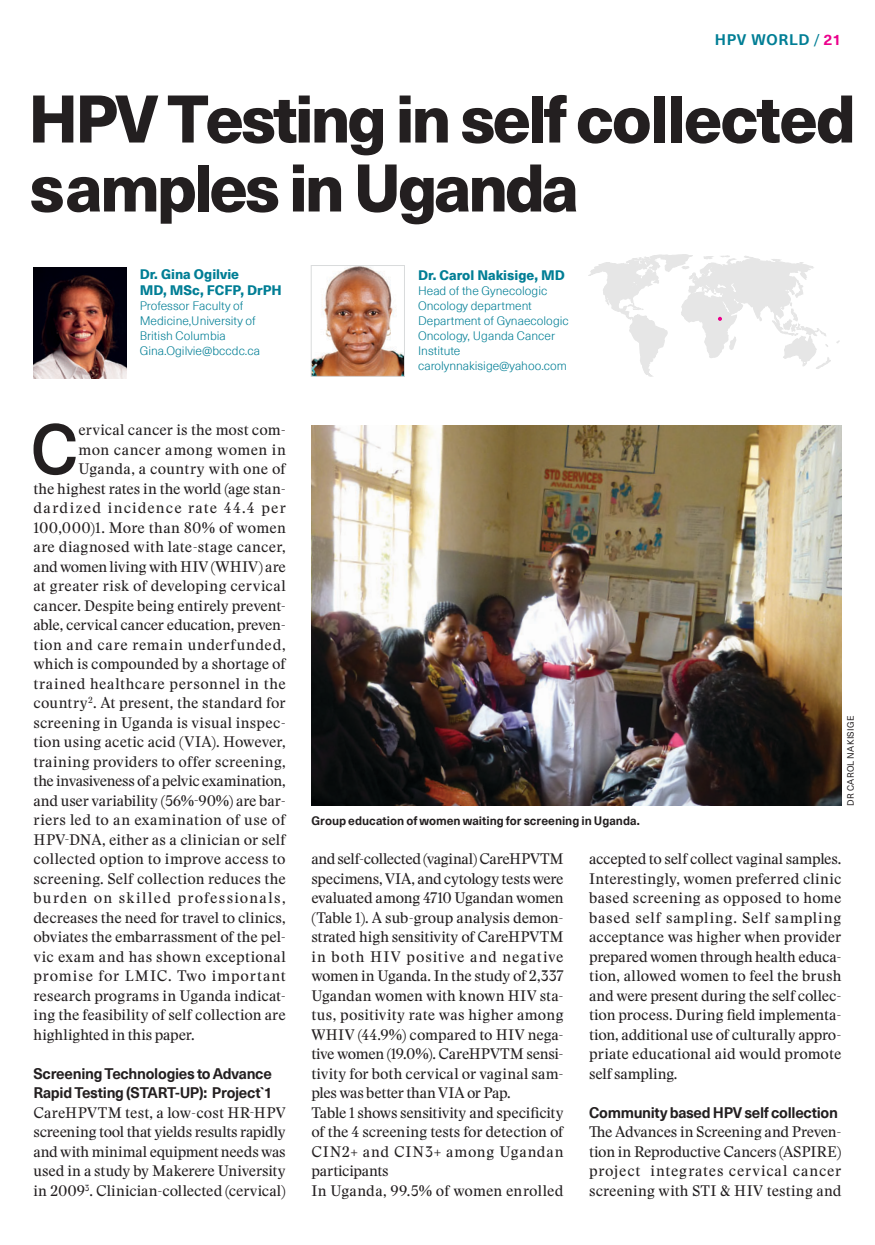
<style>
.page{position:relative;width:875px;height:1245px;background:#fff}
.page>*{position:absolute;margin:0;border:0;box-sizing:border-box;transform-origin:0 0}
.HPV_text_normal{font:500 69.75px "Neue Haas Unica Pro";color:#231f20}
.Titol_Article{font:800 66px/69px "Neue Haas Unica Pro";letter-spacing:-.05em;color:#231f20}
.HPV_text_normal-2{font:15px/19.5px "Stanley";letter-spacing:.01em;color:#231f20;text-align:justify}
.HPV_text_normal-3{font:15px "Stanley";letter-spacing:-.01em;color:#231f20}
.HPV_text_normal-4{font:700 15px/19.5px "Neue Haas Unica Pro";letter-spacing:-.02em;color:#231f20}
.HPV_text_normal-5{font:15px "Stanley";letter-spacing:.045em;color:#231f20}
.HPV_text_normal-6{font:15px "Stanley";letter-spacing:-.025em;color:#231f20}
.HPV_text_normal-7{font:15px "Stanley";letter-spacing:-.03em;color:#231f20}
.HPV_text_normal-8{font:15px "Stanley";letter-spacing:.04em;color:#231f20}
.HPV_text_normal-9{font:15px "Stanley";letter-spacing:-.02em;color:#231f20}
.HPV_text_normal-10{font:15px "Stanley";letter-spacing:.03em;color:#231f20}
.HPV_text_normal-11{font:15px "Stanley";letter-spacing:.075em;color:#231f20}
.HPV_text_normal-12{font:15px "Stanley";letter-spacing:.08em;color:#231f20}
.t1{font:700 15px "Neue Haas Unica Pro";letter-spacing:.05em;color:#007e95}
.Nombre_autor{font:800 13.5px "Neue Haas Unica Pro";color:#007e95}
.Cargo_autor{font:300 12px/15px "Neue Haas Unica Pro";color:#007e95}
.HPV_text_normal-13{font:700 12px "Neue Haas Unica Pro";color:#231f20}
.HPV_text_normal-14{font:9px "Neue Haas Unica Pro";letter-spacing:.035em;color:#231f20}
.s1{font-weight:400}
.s2{color:#ec008c}
</style>
<div class="page">
<img style="left:311px;top:425px;width:531px;height:381px">
<img style="left:34px;top:267px;width:93px;height:111px">
<img style="left:313px;top:267px;width:90px;height:108px">
<div style="left:311px;top:265px;width:94px;height:112px;border:1px solid #d9dbdc"></div>
<svg style="left:588px;top:254px;width:251px;height:122px"></svg>
<p class="t1" style="left:715px;top:30px;width:128px">HPV WORLD <span class="s1">/</span> <span class="s2">21</span></p>
<p class="Titol_Article" style="left:28px;top:85px;width:829px">HPV Testing in self collected samples in Uganda</p>
<p class="Nombre_autor" style="left:140px;top:265px;width:101px">Dr. Gina Ogilvie</p>
<p class="Nombre_autor" style="left:140px;top:282px;width:144px">MD, MSc, FCFP, DrPH</p>
<p class="Cargo_autor" style="left:140px;top:299px;width:117px">Professor Faculty of<br>Medicine,University of<br>British Columbia</p>
<p class="Cargo_autor" style="left:140px;top:344px;width:122px">Gina.Ogilvie@bccdc.ca</p>
<p class="HPV_text_normal" style="left:31px;top:407px;width:50px">C</p>
<p class="HPV_text_normal-2" style="left:78px;top:420px;width:209px">ervical cancer is the most com-</p>
<p class="HPV_text_normal-2" style="left:78px;top:440px;width:209px">mon cancer among women in</p>
<p class="HPV_text_normal-2" style="left:78px;top:459px;width:209px">Uganda, a country with one of</p>
<p class="HPV_text_normal-3" style="left:34px;top:478px;width:254px">the highest rates in the world (age stan-</p>
<p class="HPV_text_normal-12" style="left:34px;top:498px;width:254px">dardized incidence rate 44.4 per</p>
<p class="HPV_text_normal-2" style="left:34px;top:518px;width:254px">100,000)1. More than 80% of women</p>
<p class="HPV_text_normal-2" style="left:34px;top:537px;width:254px">are diagnosed with late-stage cancer,</p>
<p class="HPV_text_normal-9" style="left:34px;top:556px;width:254px">and women living with HIV (WHIV) are</p>
<p class="HPV_text_normal-2" style="left:34px;top:576px;width:254px">at greater risk of developing cervical</p>
<p class="HPV_text_normal-3" style="left:34px;top:595px;width:254px">cancer. Despite being entirely prevent-</p>
<p class="HPV_text_normal-6" style="left:34px;top:615px;width:254px">able, cervical cancer education, preven-</p>
<p class="HPV_text_normal-5" style="left:34px;top:634px;width:254px">tion and care remain underfunded,</p>
<p class="HPV_text_normal-3" style="left:34px;top:654px;width:254px">which is compounded by a shortage of</p>
<p class="HPV_text_normal-8" style="left:34px;top:673px;width:254px">trained healthcare personnel in the</p>
<p class="HPV_text_normal-2" style="left:34px;top:693px;width:254px">country<sup>2</sup>. At present, the standard for</p>
<p class="HPV_text_normal-2" style="left:34px;top:713px;width:254px">screening in Uganda is visual inspec-</p>
<p class="HPV_text_normal-2" style="left:34px;top:732px;width:254px">tion using acetic acid (VIA). However,</p>
<p class="HPV_text_normal-2" style="left:34px;top:752px;width:254px">training providers to offer screening,</p>
<p class="HPV_text_normal-7" style="left:34px;top:771px;width:254px">the invasiveness of a pelvic examination,</p>
<p class="HPV_text_normal-3" style="left:34px;top:790px;width:254px">and user variability (56%-90%) are bar-</p>
<p class="HPV_text_normal-10" style="left:34px;top:810px;width:254px">riers led to an examination of use of</p>
<p class="HPV_text_normal-2" style="left:34px;top:830px;width:254px">HPV-DNA , either as a clinician or self</p>
<p class="HPV_text_normal-2" style="left:34px;top:849px;width:254px">collected option to improve access to</p>
<p class="HPV_text_normal-2" style="left:34px;top:869px;width:254px">screening. Self collection reduces the</p>
<p class="HPV_text_normal-11" style="left:34px;top:888px;width:254px">burden on skilled professionals,</p>
<p class="HPV_text_normal-2" style="left:34px;top:908px;width:254px">decreases the need for travel to clinics,</p>
<p class="HPV_text_normal-2" style="left:34px;top:927px;width:254px">obviates the embarrassment of the pel-</p>
<p class="HPV_text_normal-2" style="left:34px;top:947px;width:254px">vic exam and has shown exceptional</p>
<p class="HPV_text_normal-5" style="left:34px;top:966px;width:254px">promise for LMIC. Two important</p>
<p class="HPV_text_normal-2" style="left:34px;top:986px;width:254px">research programs in Uganda indicat-</p>
<p class="HPV_text_normal-2" style="left:34px;top:1005px;width:254px">ing the feasibility of self collection are</p>
<p class="HPV_text_normal-2" style="left:34px;top:1025px;width:163px">highlighted in this paper.</p>
<p class="HPV_text_normal-4" style="left:34px;top:1064px;width:241px">Screening Technologies to Advance<br>Rapid Testing (START-UP): Project`1</p>
<p class="HPV_text_normal-2" style="left:34px;top:1103px;width:254px">CareHPVTM test, a low-cost HR-HPV screening tool that yields results rapidly and with minimal equipment needs was used in a study by Makerere University in 2009<sup>3</sup>. Clinician-collected (cervical)</p>
<p class="Nombre_autor" style="left:418px;top:266px;width:148px">Dr. Carol Nakisige, MD</p>
<p class="Cargo_autor" style="left:418px;top:283px;width:131px">Head of the Gynecologic<br>Oncology department</p>
<p class="Cargo_autor" style="left:418px;top:313px;width:152px">Department of Gynaecologic<br>Oncology, Uganda Cancer<br>Institute</p>
<p class="Cargo_autor" style="left:418px;top:358px;width:150px">carolynnakisige@yahoo.com</p>
<p class="HPV_text_normal-13" style="left:311px;top:813px;width:330px">Group education of women waiting for screening in Uganda.</p>
<p class="HPV_text_normal-14" style="left:845px;top:806px;width:91px;rotate:-90deg">DR CAROL NAKISIGE</p>
<p class="HPV_text_normal-2" style="left:311px;top:849px;width:254px">and self-collected (vaginal) CareHPVTM specimens, VIA, and cytology tests were evaluated among 4710 Ugandan women (Table 1). A sub-group analysis demon&shy;strated high sensitivity of CareHPVTM in both HIV positive and negative women in Uganda. In the study of 2,337<br>Ugandan women with known HIV sta&shy;tus, positivity rate was higher among WHIV (44.9%) compared to HIV nega&shy;tive women (19.0%). CareHPVTM sensi&shy;tivity for both cervical or vaginal sam&shy;ples was better than VIA or Pap.</p>
<p class="HPV_text_normal-2" style="left:311px;top:1103px;width:254px">Table 1 shows sensitivity and specificity of the 4 screening tests for detection of CIN2+ and CIN3+ among Ugandan participants</p>
<p class="HPV_text_normal-2" style="left:311px;top:1181px;width:254px">In Uganda, 99.5% of women enrolled</p>
<p class="HPV_text_normal-2" style="left:589px;top:849px;width:254px">accepted to self collect vaginal samples.<br>Interestingly, women preferred clinic based screening as opposed to home based self sampling. Self sampling acceptance was higher when provider prepared women through health educa&shy;tion, allowed women to feel the brush and were present during the self collec&shy;tion process. During field implementa&shy;tion, additional use of culturally appro&shy;priate educational aid would promote self sampling.</p>
<p class="HPV_text_normal-4" style="left:589px;top:1103px;width:250px">Community based HPV self collection</p>
<p class="HPV_text_normal-2" style="left:589px;top:1122px;width:254px">The Advances in Screening and Preven&shy;tion in Reproductive Cancers (A SPIRE) project integrates cervical cancer screening with STI &amp; HIV testing and</p>
</div>
